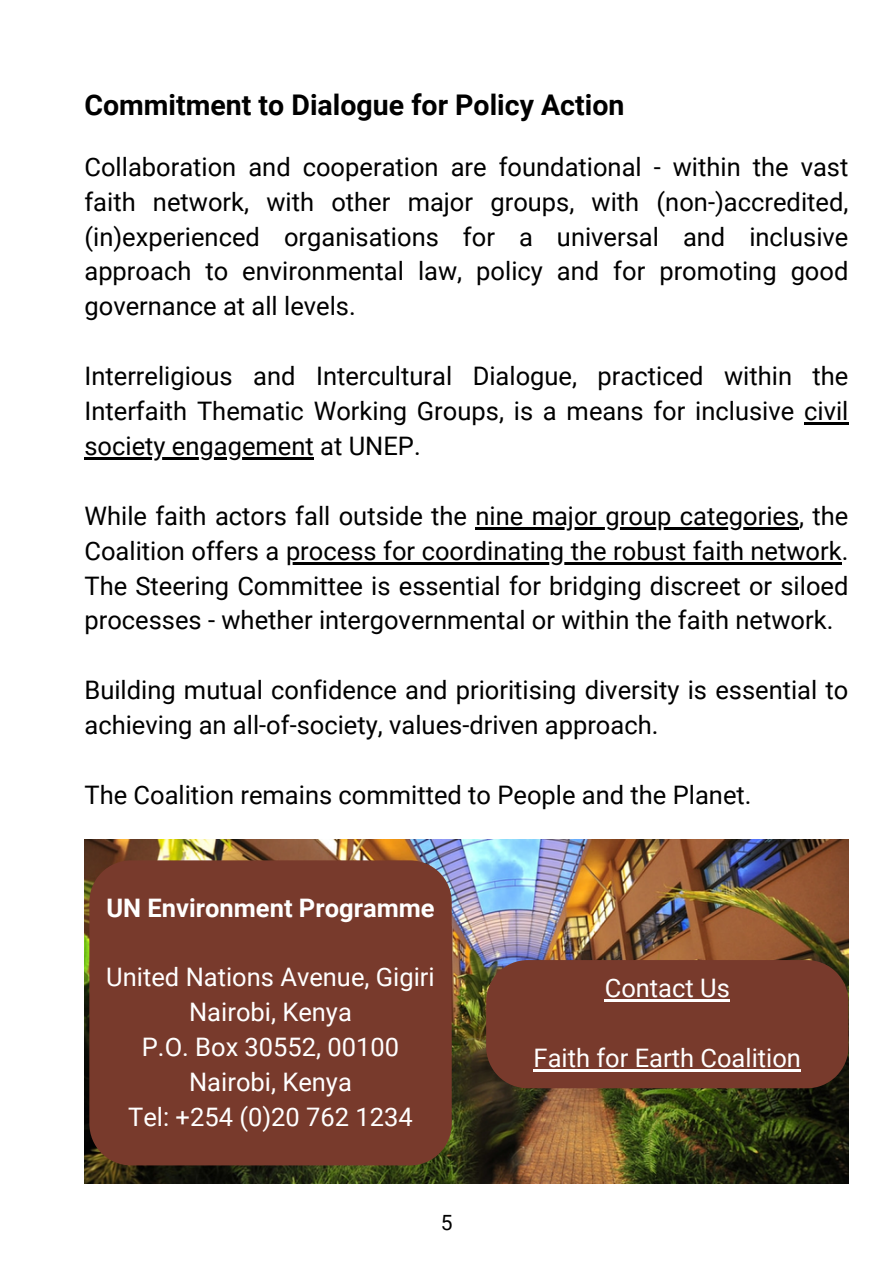
<style>
.page{position:relative;width:894px;height:1264px;background:#fff}
.page>*{position:absolute;margin:0;border:0;box-sizing:border-box;transform-origin:0 0}
.t1{font:700 28.5px "Roboto";color:#000}
.t2{font:25.5px/34.8px "Roboto";color:#000;text-align:justify}
.t3{font:25.5px/34.8px "Roboto";color:#fff;text-align:center}
.t4{font:700 25.5px "Roboto";color:#fff}
.t5{font:21px "Roboto";color:#000}
</style>
<div class="page">
<hr style="left:804px;top:422px;width:44px;height:2px;background:#000">
<hr style="left:84px;top:457px;width:230px;height:2px;background:#000">
<hr style="left:475px;top:527px;width:324px;height:2px;background:#000">
<hr style="left:286px;top:562px;width:555px;height:2px;background:#000">
<img style="left:84px;top:839px;width:764px;height:344px">
<div style="left:486px;top:960px;width:362px;height:128px;background:#783a2c"></div>
<hr style="left:604px;top:999px;width:125px;height:2px;background:#fff">
<hr style="left:533px;top:1069px;width:267px;height:2px;background:#fff">
<div style="left:89px;top:860px;width:362px;height:305px;background:#783a2c"></div>
<p class="t1" style="left:84px;top:88px;width:541px">Commitment to Dialogue for Policy Action</p>
<p class="t2" style="left:84px;top:150px;width:765px">Collaboration and cooperation are foundational - within the vast faith network, with other major groups, with (non-)accredited, (in)experienced organisations for a universal and inclusive approach to environmental law, policy and for promoting good governance at all levels.</p>
<p class="t2" style="left:84px;top:359px;width:765px">Interreligious and Intercultural Dialogue, practiced within the Interfaith Thematic Working Groups, is a means for inclusive civil society engagement at UNEP.</p>
<p class="t2" style="left:84px;top:498px;width:765px">While faith actors fall outside the nine major group categories, the Coalition offers a process for coordinating the robust faith network.<br>The Steering Committee is essential for bridging discreet or siloed processes - whether intergovernmental or within the faith network.</p>
<p class="t2" style="left:84px;top:673px;width:765px">Building mutual confidence and prioritising diversity is essential to achieving an all-of-society, values-driven approach.</p>
<p class="t2" style="left:84px;top:777px;width:668px">The Coalition remains committed to People and the Planet.</p>
<p class="t4" style="left:106px;top:893px;width:329px">UN Environment Programme</p>
<p class="t3" style="left:106px;top:960px;width:330px">United Nations Avenue, Gigiri<br>Nairobi, Kenya</p>
<p class="t3" style="left:142px;top:1030px;width:259px">P.O. Box 30552, 00100</p>
<p class="t3" style="left:189px;top:1064px;width:164px">Nairobi, Kenya</p>
<p class="t3" style="left:128px;top:1099px;width:286px">Tel: +254 (0)20 762 1234</p>
<p class="t5" style="left:441px;top:1210px;width:13px">5</p>
<p class="t3" style="left:604px;top:971px;width:127px">Contact Us</p>
<p class="t3" style="left:533px;top:1040px;width:269px">Faith for Earth Coalition</p>
</div>
